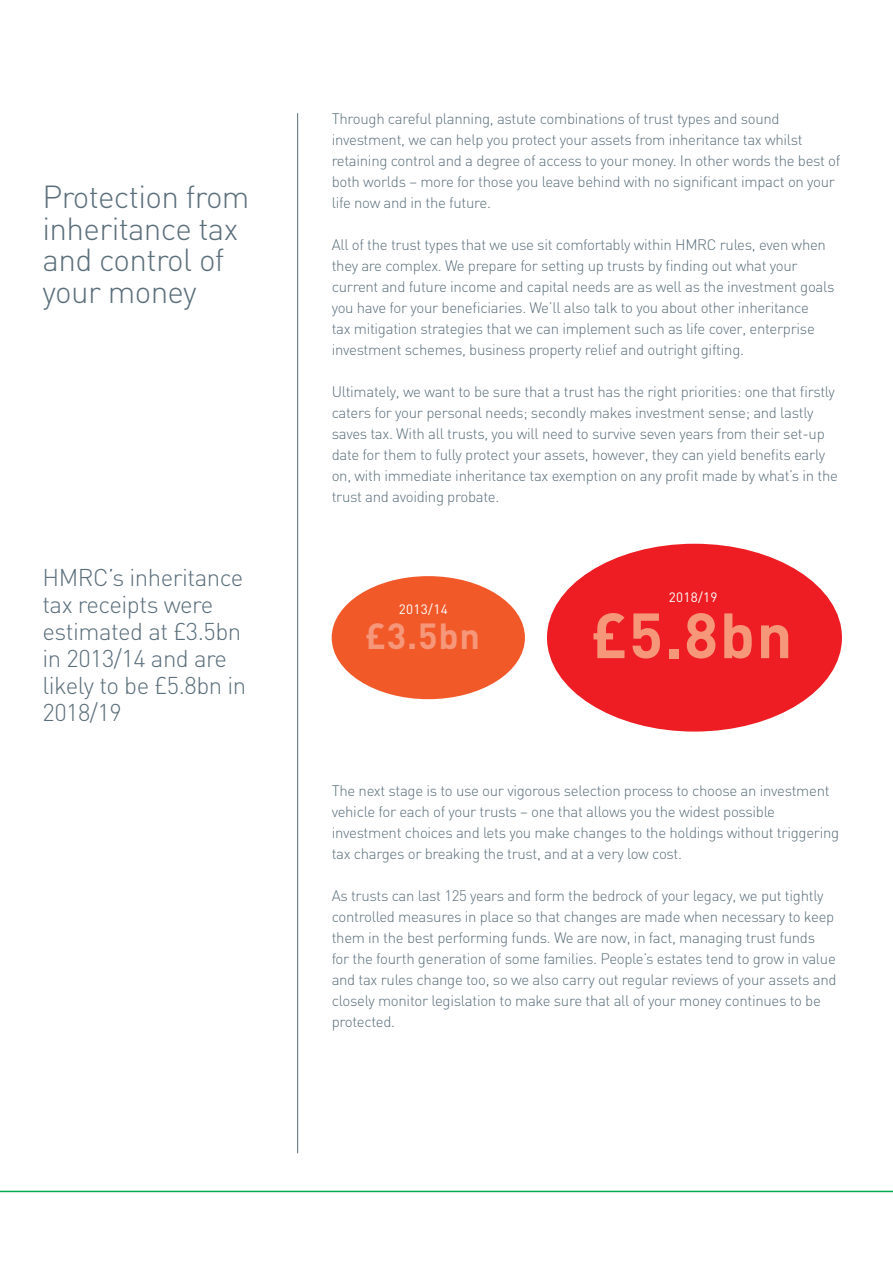
<style>
.page{position:relative;width:893px;height:1263px;background:#fff}
.page>*{position:absolute;margin:0;border:0;box-sizing:border-box;transform-origin:0 0}
.t1{font:700 62.85px "DIN";color:#f6977a}
.t2{font:700 35.85px "DIN";color:#f6977a}
.t3{font:300 31.5px/31.5px "DIN";letter-spacing:-.02em;color:#5b6f7b}
.t4{font:300 24px/27px "DIN";letter-spacing:-.02em;color:#5b6f7b}
.t5{font:300 15px/21px "DIN";letter-spacing:-.02em;color:#5b6f7b}
.t6{font:13.5px "DIN";letter-spacing:.025em;color:#fff}
</style>
<div class="page">
<hr style="left:0;top:0;width:1px;height:1263px;background:#5b6f7b">
<hr style="left:297px;top:113px;width:1px;height:1040px;background:#5b6f7b">
<hr style="left:0;top:1191px;width:893px;height:1px;background:#00a94e">
<div style="left:332px;top:576px;width:193px;height:123px;background:#f15929;border-radius:50%"></div>
<div style="left:547px;top:544px;width:295px;height:187px;background:#ee1d23;border-radius:50%"></div>
<h3 class="t3" style="left:43px;top:181px;width:209px">Protection from inheritance tax and control of your money</h3>
<h3 class="t4" style="left:43px;top:564px;width:205px">HMRC’s inheritance tax receipts were estimated at £3.5bn in 2013/14 and are likely to be £5.8bn in<br>2018/19</h3>
<p class="t5" style="left:332px;top:108px;width:510px">Through careful planning, astute combinations of trust types and sound investment, we can help you protect your assets from inheritance tax whilst retaining control and a degree of access to your money. In other words the best of both worlds – more for those you leave behind with no significant impact on your life now and in the future.</p>
<p class="t5" style="left:332px;top:234px;width:504px">All of the trust types that we use sit comfortably within HMRC rules, even when they are complex. We prepare for setting up trusts by finding out what your current and future income and capital needs are as well as the investment goals you have for your beneficiaries. We’ll also talk to you about other inheritance<br>tax mitigation strategies that we can implement such as life cover, enterprise investment schemes, business property relief and outright gifting.</p>
<p class="t5" style="left:332px;top:381px;width:508px">Ultimately, we want to be sure that a trust has the right priorities: one that firstly caters for your personal needs; secondly makes investment sense; and lastly saves tax. With all trusts, you will need to survive seven years from their set-up date for them to fully protect your assets, however, they can yield benefits early on, with immediate inheritance tax exemption on any profit made by what’s in the trust and avoiding probate.</p>
<p class="t6" style="left:669px;top:589px;width:50px">2018/19</p>
<p class="t6" style="left:399px;top:601px;width:50px">2013/14</p>
<h2 class="t2" style="left:365px;top:613px;width:117px">£3.5bn</h2>
<h1 class="t1" style="left:591px;top:594px;width:203px">£5.8bn</h1>
<p class="t5" style="left:332px;top:780px;width:509px">The next stage is to use our vigorous selection process to choose an investment vehicle for each of your trusts – one that allows you the widest possible investment choices and lets you make changes to the holdings without triggering tax charges or breaking the trust, and at a very low cost.</p>
<p class="t5" style="left:332px;top:885px;width:506px">As trusts can last 125 years and form the bedrock of your legacy, we put tightly controlled measures in place so that changes are made when necessary to keep them in the best performing funds. We are now, in fact, managing trust funds<br>for the fourth generation of some families. People’s estates tend to grow in value and tax rules change too, so we also carry out regular reviews of your assets and closely monitor legislation to make sure that all of your money continues to be protected.</p>
</div>
